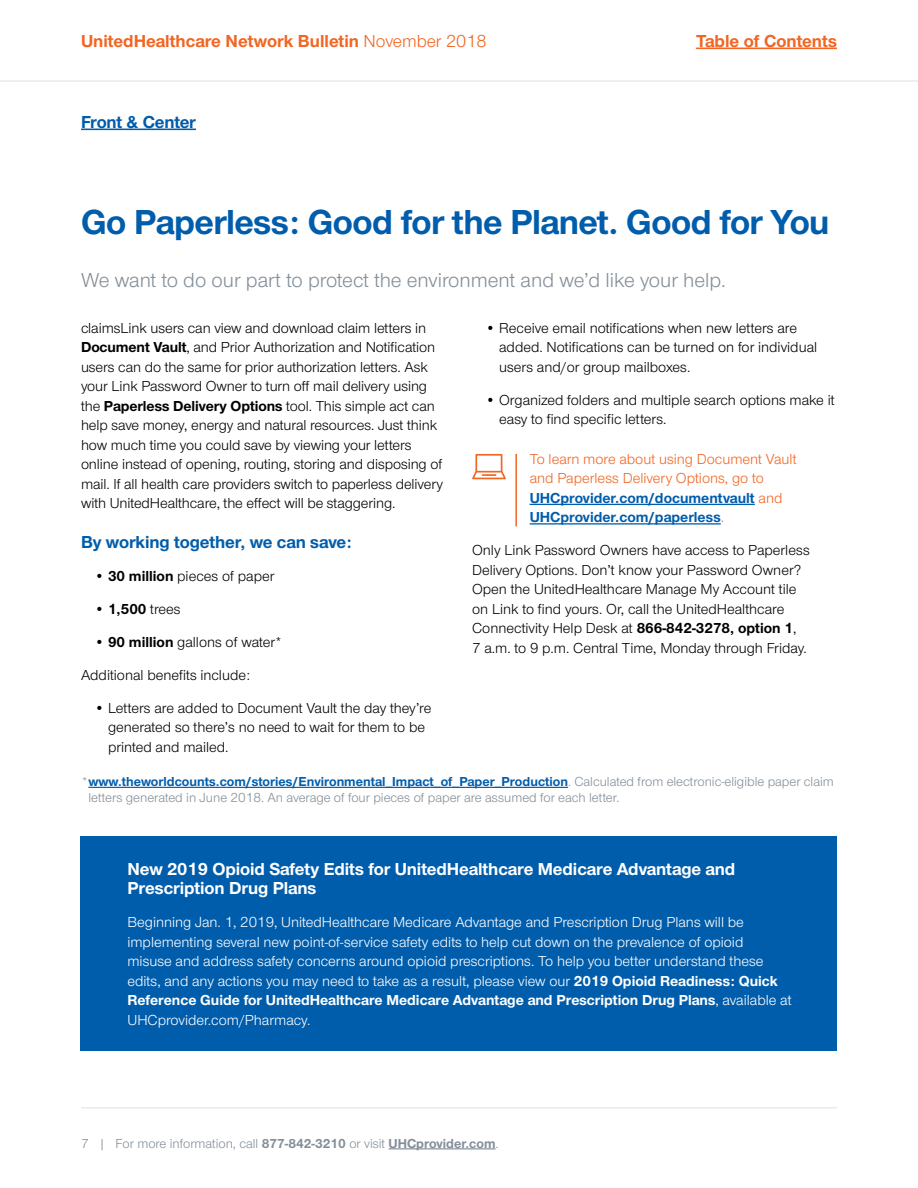
<style>
.page{position:relative;width:918px;height:1188px;background:#fff}
.page>*{position:absolute;margin:0;border:0;box-sizing:border-box;transform-origin:0 0}
.t1{font:700 36px "UHC Sans";letter-spacing:-.015em;color:#005dac}
.t2{font:21px "UHC Sans";color:#838e98}
.t3{font:700 18px/19.5px "UHC Sans";letter-spacing:-.005em;color:#fff}
.t4{font:700 18px "UHC Sans";color:#f26522}
.t5{font:700 18px "UHC Sans";letter-spacing:-.005em;color:#005dac}
.t6{font:15px/19.5px "UHC Sans";letter-spacing:-.005em;color:#000}
.t7{font:15px/19.5px "UHC Sans";color:#fff}
.t8{font:15px/19.5px "UHC Sans";color:#f26522}
.t9{font:700 15px "UHC Sans";color:#000}
.t10{font:13.5px/16.2px "UHC Sans";color:#838e98}
.s1{font-weight:400}
.s2{font-weight:700}
.s3{font-weight:700;color:#005dac}
</style>
<div class="page">
<hr style="left:696px;top:48px;width:141px;height:1px;background:#f26522">
<hr style="left:0;top:80px;width:918px;height:2px;background:#e9eaea">
<hr style="left:389px;top:1148px;width:106px;height:1px;background:#838e98">
<hr style="left:81px;top:1107px;width:756px;height:1px;background:#e9eaea">
<hr style="left:530px;top:504px;width:225px;height:1px;background:#005dac">
<hr style="left:530px;top:523px;width:191px;height:2px;background:#005dac">
<hr style="left:81px;top:129px;width:115px;height:1px;background:#005dac">
<hr style="left:88px;top:787px;width:480px;height:1px;background:#005dac">
<hr style="left:515px;top:454px;width:2px;height:72px;background:#f26522">
<svg style="left:472px;top:454px;width:34px;height:25px"></svg>
<div style="left:80px;top:836px;width:756px;height:215px;background:#005dac"></div>
<p class="t4" style="left:81px;top:28px;width:407px">UnitedHealthcare Network Bulletin <span class="s1">November 2018</span></p>
<p class="t4" style="left:696px;top:28px;width:142px">Table of Contents</p>
<p class="t5" style="left:81px;top:109px;width:116px">Front &amp; Center</p>
<h1 class="t1" style="left:81px;top:197px;width:750px">Go Paperless: Good for the Planet. Good for You</h1>
<h2 class="t2" style="left:81px;top:266px;width:646px">We want to do our part to protect the environment and we’d like your help.</h2>
<p class="t6" style="left:81px;top:317px;width:364px">claimsLink users can view and download claim letters in <span class="s2">Document Vault</span>, and Prior Authorization and Notification users can do the same for prior authorization letters. Ask your Link Password Owner to turn off mail delivery using the <span class="s2">Paperless Delivery Options</span> tool. This simple act can help save money, energy and natural resources. Just think how much time you could save by viewing your letters online instead of opening, routing, storing and disposing of mail. If all health care providers switch to paperless delivery with UnitedHealthcare, the effect will be staggering.</p>
<p class="t5" style="left:81px;top:530px;width:272px">By working together, we can save:</p>
<p class="t6" style="left:94px;top:566px;width:181px"><span class="s2">• 30 million</span> pieces of paper</p>
<p class="t9" style="left:94px;top:599px;width:88px">• 1,500 <span class="s1">trees</span></p>
<p class="t6" style="left:94px;top:632px;width:190px"><span class="s2">• 90 million</span> gallons of water*</p>
<p class="t6" style="left:81px;top:665px;width:171px">Additional benefits include:</p>
<p class="t6" style="left:108px;top:698px;width:325px;text-indent:-14px">• Letters are added to Document Vault the day they’re generated so there’s no need to wait for them to be printed and mailed.</p>
<p class="t6" style="left:499px;top:317px;width:320px;text-indent:-14px">• Receive email notifications when new letters are added. Notifications can be turned on for individual users and/or group mailboxes.</p>
<p class="t6" style="left:499px;top:389px;width:337px;text-indent:-14px">• Organized folders and multiple search options make it easy to find specific letters.</p>
<p class="t8" style="left:530px;top:449px;width:268px">To learn more about using Document Vault and Paperless Delivery Options, go to <span class="s3">UHCprovider.com/documentvault</span> and <span class="s3">UHCprovider.com/paperless</span>.</p>
<p class="t6" style="left:472px;top:540px;width:339px">Only Link Password Owners have access to Paperless Delivery Options. Don’t know your Password Owner?<br>Open the UnitedHealthcare Manage My Account tile on Link to find yours. Or, call the UnitedHealthcare Connectivity Help Desk at <span class="s2">866-842-3278, option 1</span>,<br>7 a.m. to 9 p.m. Central Time, Monday through Friday.</p>
<p class="t10" style="left:88px;top:773px;width:747px;text-indent:-7px">*<span class="s3">www.theworldcounts.com/stories/Environmental_Impact_of_Paper_Production</span>. Calculated from electronic-eligible paper claim letters generated in June 2018. An average of four pieces of paper are assumed for each letter.</p>
<p class="t3" style="left:127px;top:858px;width:610px">New 2019 Opioid Safety Edits for UnitedHealthcare Medicare Advantage and<br>Prescription Drug Plans</p>
<p class="t7" style="left:127px;top:912px;width:666px">Beginning Jan. 1, 2019, UnitedHealthcare Medicare Advantage and Prescription Drug Plans will be implementing several new point-of-service safety edits to help cut down on the prevalence of opioid<br>misuse and address safety concerns around opioid prescriptions. To help you better understand these edits, and any actions you may need to take as a result, please view our <span class="s2">2019 Opioid Readiness: Quick Reference Guide for UnitedHealthcare Medicare Advantage and Prescription Drug Plans</span>, available at UHCprovider.com/Pharmacy.</p>
<p class="t10" style="left:81px;top:1134px;width:419px">7 | For more information, call <span class="s2">877-842-3210</span> or visit <span class="s2">UHCprovider.com</span>.</p>
</div>
